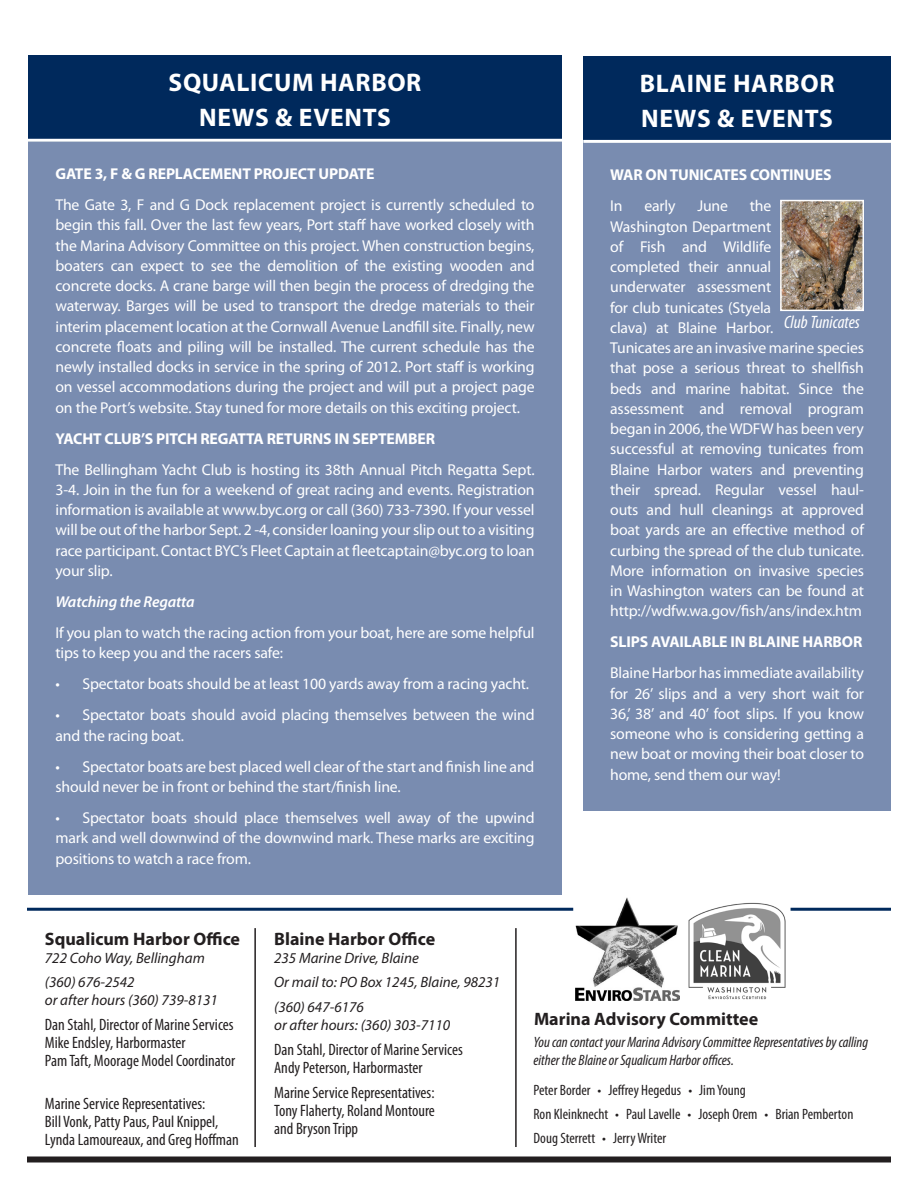
<style>
.page{position:relative;width:918px;height:1188px;background:#fff}
.page>*{position:absolute;margin:0;border:0;box-sizing:border-box;transform-origin:0 0}
.Side_Bar_Headline_Wh{font:700 25.5px/34.5px "Myriad Pro";letter-spacing:.025em;color:#fff;text-align:center}
.Body_text{font:700 18px "Myriad Pro";color:#231f20}
.t1{font:italic condensed 18px "Myriad Pro";color:#fff}
.Body_text-2{font:condensed 16.5px/18px "Myriad Pro";color:#231f20}
.Side_Bar_Text_White{font:15.75px/20.2px "Myriad Pro";letter-spacing:-.01em;color:#fff;text-align:justify}
.Side_Bar_Text_White-2{font:700 15.75px "Myriad Pro";letter-spacing:-.01em;color:#fff}
.Side_Bar_Text_White-3{font:italic 600 15.75px "Myriad Pro";letter-spacing:-.01em;color:#fff}
.Body_text-3{font:italic 15px/18px "Myriad Pro";color:#231f20}
.Body_text-4{font:condensed 15px/24px "Myriad Pro";color:#231f20}
.Body_text-5{font:italic condensed 15px/18px "Myriad Pro";color:#231f20}
</style>
<div class="page">
<img style="left:688px;top:902px;width:109px;height:98px">
<div style="left:27px;top:1156px;width:864px;height:6px;background:#231f20"></div>
<hr style="left:27px;top:908px;width:546px;height:3px;background:#00295c">
<hr style="left:791px;top:908px;width:100px;height:3px;background:#00295c">
<img style="left:575px;top:898px;width:104px;height:102px">
<hr style="left:515px;top:928px;width:2px;height:219px;background:#231f20">
<hr style="left:254px;top:928px;width:2px;height:219px;background:#231f20">
<div style="left:28px;top:140px;width:534px;height:755px;background:#798cb0"></div>
<div style="left:28px;top:56px;width:534px;height:86px;background:#00295c"></div>
<hr style="left:24px;top:139px;width:620px;height:3px;background:#fff">
<div style="left:583px;top:141px;width:308px;height:670px;background:#798cb0"></div>
<div style="left:583px;top:57px;width:308px;height:86px;background:#00295c"></div>
<hr style="left:583px;top:140px;width:308px;height:3px;background:#fff">
<img style="left:783px;top:203px;width:78px;height:105px">
<div style="left:780px;top:200px;width:84px;height:111px;border:2px solid #fff"></div>
<p class="Side_Bar_Headline_Wh" style="left:169px;top:64px;width:254px">SQUALICUM HARBOR<br>NEWS &amp; EVENTS</p>
<p class="Side_Bar_Text_White-2" style="left:56px;top:164px;width:320px">GATE 3, F &amp; G REPLACEMENT PROJECT UPDATE</p>
<p class="Side_Bar_Text_White" style="left:56px;top:194px;width:481px">The Gate 3, F and G Dock replacement project is currently scheduled to begin this fall. Over the last few years, Port staff have worked closely with the Marina Advisory Committee on this project. When construction begins, boaters can expect to see the demolition of the existing wooden and concrete docks. A crane barge will then begin the process of dredging the waterway. Barges will be used to transport the dredge materials to their interim placement location at the Cornwall Avenue Landfill site. Finally, new concrete floats and piling will be installed. The current schedule has the newly installed docks in service in the spring of 2012. Port staff is working on vessel accommodations during the project and will put a project page on the Port’s website. Stay tuned for more details on this exciting project.</p>
<p class="Side_Bar_Text_White-2" style="left:56px;top:428px;width:381px">YACHT CLUB’S PITCH REGATTA RETURNS IN SEPTEMBER</p>
<p class="Side_Bar_Text_White" style="left:56px;top:459px;width:481px">The Bellingham Yacht Club is hosting its 38th Annual Pitch Regatta Sept.<br>3-4. Join in the fun for a weekend of great racing and events. Registration information is available at www.byc.org or call (360) 733-7390. If your vessel will be out of the harbor Sept. 2 -4, consider loaning your slip out to a visiting race participant. Contact BYC’s Fleet Captain at fleetcaptain@byc.org to loan your slip.</p>
<p class="Side_Bar_Text_White-3" style="left:56px;top:592px;width:141px">Watching the Regatta</p>
<p class="Side_Bar_Text_White" style="left:56px;top:622px;width:481px">If you plan to watch the racing action from your boat, here are some helpful tips to keep you and the racers safe:</p>
<p class="Side_Bar_Text_White" style="left:56px;top:674px;width:475px">• Spectator boats should be at least 100 yards away from a racing yacht.</p>
<p class="Side_Bar_Text_White" style="left:56px;top:705px;width:481px">• Spectator boats should avoid placing themselves between the wind and the racing boat.</p>
<p class="Side_Bar_Text_White" style="left:56px;top:756px;width:481px">• Spectator boats are best placed well clear of the start and finish line and should never be in front or behind the start/finish line.</p>
<p class="Side_Bar_Text_White" style="left:56px;top:807px;width:481px">• Spectator boats should place themselves well away of the upwind mark and well downwind of the downwind mark. These marks are exciting positions to watch a race from.</p>
<p class="Side_Bar_Headline_Wh" style="left:640px;top:65px;width:196px;text-align:left">BLAINE HARBOR<br>NEWS &amp; EVENTS</p>
<p class="Side_Bar_Text_White-2" style="left:610px;top:165px;width:223px">WAR ON TUNICATES CONTINUES</p>
<p class="Side_Bar_Text_White" style="left:610px;top:196px;width:14px">In</p>
<p class="Side_Bar_Text_White" style="left:644px;top:196px;width:33px">early</p>
<p class="Side_Bar_Text_White" style="left:697px;top:196px;width:32px">June</p>
<p class="Side_Bar_Text_White" style="left:610px;top:196px;width:255px;text-align:left;text-indent:140px">the<br>Washington Department<br>of Fish and Wildlife<br>completed their annual<br>underwater assessment<br>for club tunicates (Styela<br>clava) at Blaine Harbor.<br>Tunicates are an invasive marine species that pose a serious threat to shellfish beds and marine habitat. Since the assessment and removal program began in 2006, the WDFW has been very successful at removing tunicates from<br>Blaine Harbor waters and preventing their spread. Regular vessel haul&shy;outs and hull cleanings at approved boat yards are an effective method of curbing the spread of the club tunicate.<br>More information on invasive species in Washington waters can be found at http://wdfw.wa.gov/fish/ans/index.htm</p>
<p class="Side_Bar_Text_White-2" style="left:610px;top:632px;width:254px">SLIPS AVAILABLE IN BLAINE HARBOR</p>
<p class="Side_Bar_Text_White" style="left:610px;top:663px;width:255px">Blaine Harbor has immediate availability for 26’ slips and a very short wait for 36,’ 38’ and 40’ foot slips. If you know someone who is considering getting a new boat or moving their boat closer to home, send them our way!</p>
<p class="t1" style="left:784px;top:311px;width:77px">Club Tunicates</p>
<p class="Body_text" style="left:45px;top:927px;width:197px">Squalicum Harbor Office</p>
<p class="Body_text-3" style="left:45px;top:948px;width:161px">722 Coho Way, Bellingham</p>
<p class="Body_text-3" style="left:45px;top:973px;width:174px">(360) 676-2542<br>or after hours (360) 739-8131</p>
<p class="Body_text-2" style="left:45px;top:1015px;width:190px">Dan Stahl, Director of Marine Services</p>
<p class="Body_text-2" style="left:45px;top:1033px;width:142px">Mike Endsley, Harbormaster</p>
<p class="Body_text-2" style="left:45px;top:1051px;width:192px">PamTaft, Moorage Model Coordinator</p>
<p class="Body_text-2" style="left:45px;top:1094px;width:162px">Marine Service Representatives:</p>
<p class="Body_text-2" style="left:45px;top:1112px;width:195px">Bill Vonk, Patty Paus, Paul Knippel,<br>Lynda Lamoureaux, and Greg Hoffman</p>
<p class="Body_text" style="left:274px;top:927px;width:163px">Blaine Harbor Office</p>
<p class="Body_text-3" style="left:274px;top:948px;width:146px">235 Marine Drive, Blaine</p>
<p class="Body_text-3" style="left:274px;top:973px;width:228px">Or mail to: PO Box 1245, Blaine, 98231</p>
<p class="Body_text-3" style="left:274px;top:998px;width:178px">(360) 647-6176<br>or after hours: (360) 303-7110</p>
<p class="Body_text-2" style="left:274px;top:1040px;width:190px">Dan Stahl, Director of Marine Services</p>
<p class="Body_text-2" style="left:274px;top:1058px;width:150px">Andy Peterson, Harbormaster</p>
<p class="Body_text-2" style="left:274px;top:1083px;width:162px">Marine Service Representatives:</p>
<p class="Body_text-2" style="left:274px;top:1101px;width:162px">Tony Flaherty, Roland Montoure and Bryson Tripp</p>
<p class="Body_text" style="left:534px;top:1007px;width:226px">Marina Advisory Committee</p>
<p class="Body_text-5" style="left:534px;top:1033px;width:336px">You can contact your Marina Advisory Committee Representatives by calling either the Blaine or Squalicum Harbor offices.</p>
<p class="Body_text-4" style="left:534px;top:1078px;width:214px">Peter Border • Jeffrey Hegedus • JimYoung</p>
<p class="Body_text-4" style="left:534px;top:1102px;width:321px">Ron Kleinknecht • Paul Lavelle • Joseph Orem • Brian Pemberton<br>Doug Sterrett • JerryWriter</p>
</div>
